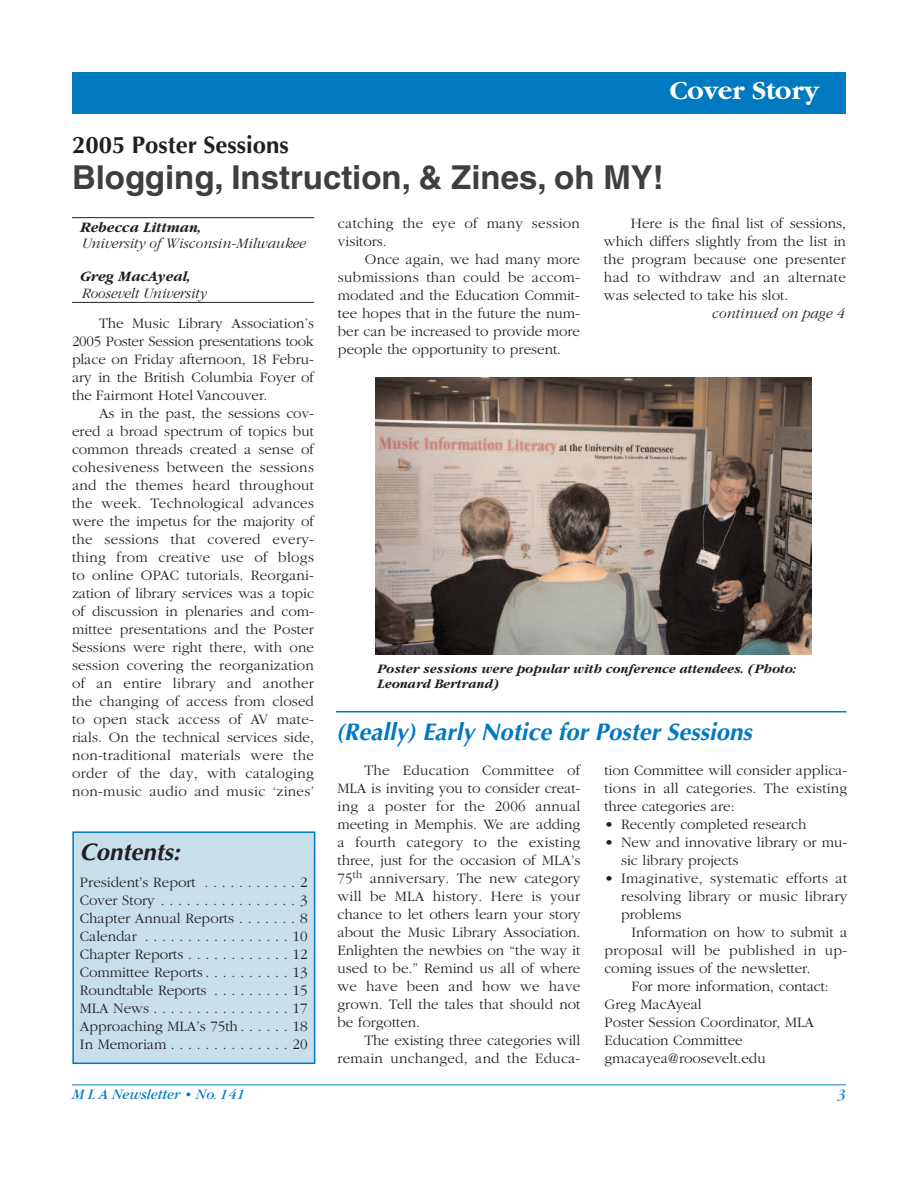
<style>
.page{position:relative;width:918px;height:1188px;background:#fff}
.page>*{position:absolute;margin:0;border:0;box-sizing:border-box;transform-origin:0 0}
.t1{font:700 33px "Helvetica";color:#3f3f40}
.t2{font:700 27px "Garamond";color:#fff}
.t3{font:italic 700 24px "Optima";color:#0079c0}
.t4{font:700 24px "Optima";color:#231f20}
.t5{font:italic 700 24px "Optima";color:#231f20}
.t6{font:300 15px/18px "Garamond";color:#231f20;text-align:justify}
.t7{font:italic 300 15px "Garamond";color:#231f20}
.t8{font:300 15px/18px "Garamond";letter-spacing:.02em;color:#231f20}
.t9{font:italic 700 15px "Garamond";color:#231f20}
.t10{font:italic 15px "Garamond";color:#0079c0}
.t11{font:italic 700 13.5px/15px "Garamond";color:#231f20}
</style>
<div class="page">
<hr style="left:72px;top:1084px;width:774px;height:1px;background:#0079c0">
<hr style="left:72px;top:217px;width:242px;height:1px;background:#231f20">
<hr style="left:72px;top:302px;width:242px;height:1px;background:#231f20">
<div style="left:72px;top:72px;width:774px;height:42px;background:#0079c0"></div>
<hr style="left:336px;top:711px;width:510px;height:1px;background:#0079c0">
<div style="left:73px;top:832px;width:242px;height:231px;background:#c7dfeb"></div>
<div style="left:72px;top:831px;width:243px;height:233px;border:2px solid #0079c0"></div>
<img style="left:376px;top:377px;width:435px;height:277px">
<h2 class="t2" style="left:670px;top:80px;width:151px">Cover Story</h2>
<h3 class="t4" style="left:72px;top:135px;width:218px">2005 Poster Sessions</h3>
<h1 class="t1" style="left:72px;top:165px;width:593px">Blogging, Instruction, &amp; Zines, oh MY!</h1>
<p class="t9" style="left:81px;top:221px;width:123px">Rebecca Littman,</p>
<p class="t7" style="left:81px;top:238px;width:225px">University of Wisconsin-Milwaukee</p>
<p class="t9" style="left:81px;top:271px;width:112px">Greg MacAyeal,</p>
<p class="t7" style="left:81px;top:287px;width:127px">Roosevelt University</p>
<p class="t6" style="left:72px;top:315px;width:244px;text-indent:27px">The Music Library Association’s 2005 Poster Session presentations took place on Friday afternoon, 18 Febru&shy;ary in the British Columbia Foyer of the Fairmont Hotel Vancouver.</p>
<p class="t6" style="left:72px;top:405px;width:244px;text-indent:27px">As in the past, the sessions cov&shy;ered a broad spectrum of topics but common threads created a sense of cohesiveness between the sessions and the themes heard throughout the week. Technological advances were the impetus for the majority of the sessions that covered every&shy;thing from creative use of blogs to online OPAC tutorials. Reorgani&shy;zation of library services was a topic of discussion in plenaries and com&shy;mittee presentations and the Poster Sessions were right there, with one session covering the reorganization of an entire library and another the changing of access from closed to open stack access of AV mate&shy;rials. On the technical services side, non-traditional materials were the order of the day, with cataloging non-music audio and music ‘zines’</p>
<h3 class="t5" style="left:80px;top:842px;width:102px">Contents:</h3>
<p class="t6" style="left:80px;top:875px;width:229px">President’s Report . . . . . . . . . . . 2<br>Cover Story . . . . . . . . . . . . . . . . 3<br>Chapter Annual Reports . . . . . . . 8<br>Calendar . . . . . . . . . . . . . . . . . 10<br>Chapter Reports . . . . . . . . . . . . 12<br>Committee Reports . . . . . . . . . . 13<br>Roundtable Reports . . . . . . . . . 15<br>MLA News . . . . . . . . . . . . . . . . 17<br>Approaching MLA’s 75th . . . . . . 18<br>In Memoriam . . . . . . . . . . . . . . 20</p>
<p class="t8" style="left:338px;top:215px;width:243px">catching the eye of many session visitors.</p>
<p class="t6" style="left:338px;top:251px;width:244px;text-indent:27px">Once again, we had many more submissions than could be accom&shy;modated and the Education Commit&shy;tee hopes that in the future the num&shy;ber can be increased to provide more people the opportunity to present.</p>
<p class="t6" style="left:604px;top:215px;width:243px;text-indent:27px">Here is the final list of sessions, which differs slightly from the list in the program because one presenter had to withdraw and an alternate was selected to take his slot.</p>
<p class="t7" style="left:711px;top:307px;width:134px">continued on page 4</p>
<p class="t11" style="left:378px;top:663px;width:421px">Poster sessions were popular with conference attendees. (Photo:<br>Leonard Bertrand)</p>
<h3 class="t3" style="left:336px;top:721px;width:417px">(Really) Early Notice for Poster Sessions</h3>
<p class="t6" style="left:338px;top:762px;width:244px;text-indent:27px">The Education Committee of MLA is inviting you to consider creat&shy;ing a poster for the 2006 annual meeting in Memphis. We are adding a fourth category to the existing three, just for the occasion of MLA’s 75<sup>th</sup> anniversary. The new category will be MLA history. Here is your chance to let others learn your story about the Music Library Association.<br>Enlighten the newbies on “the way it used to be.” Remind us all of where we have been and how we have grown. Tell the tales that should not be forgotten.</p>
<p class="t6" style="left:338px;top:1032px;width:244px;text-align:right">The existing three categories will remain unchanged, and the Educa-</p>
<p class="t6" style="left:604px;top:762px;width:244px">tion Committee will consider applica&shy;tions in all categories. The existing three categories are:</p>
<p class="t6" style="left:604px;top:816px;width:204px">• Recently completed research</p>
<p class="t6" style="left:621px;top:834px;width:228px;text-indent:-17px">• New and innovative library or mu&shy;sic library projects</p>
<p class="t6" style="left:621px;top:870px;width:228px;text-indent:-17px">• Imaginative, systematic efforts at resolving library or music library problems</p>
<p class="t6" style="left:604px;top:924px;width:244px;text-indent:27px">Information on how to submit a proposal will be published in up&shy;coming issues of the newsletter.</p>
<p class="t6" style="left:604px;top:978px;width:226px;text-align:left;text-indent:27px">For more information, contact:<br>Greg MacAyeal<br>Poster Session Coordinator, MLA<br>Education Committee gmacayea@roosevelt.edu</p>
<p class="t10" style="left:72px;top:1089px;width:174px">M L A Newsletter • No.141</p>
<p class="t10" style="left:838px;top:1089px;width:10px">3</p>
</div>
